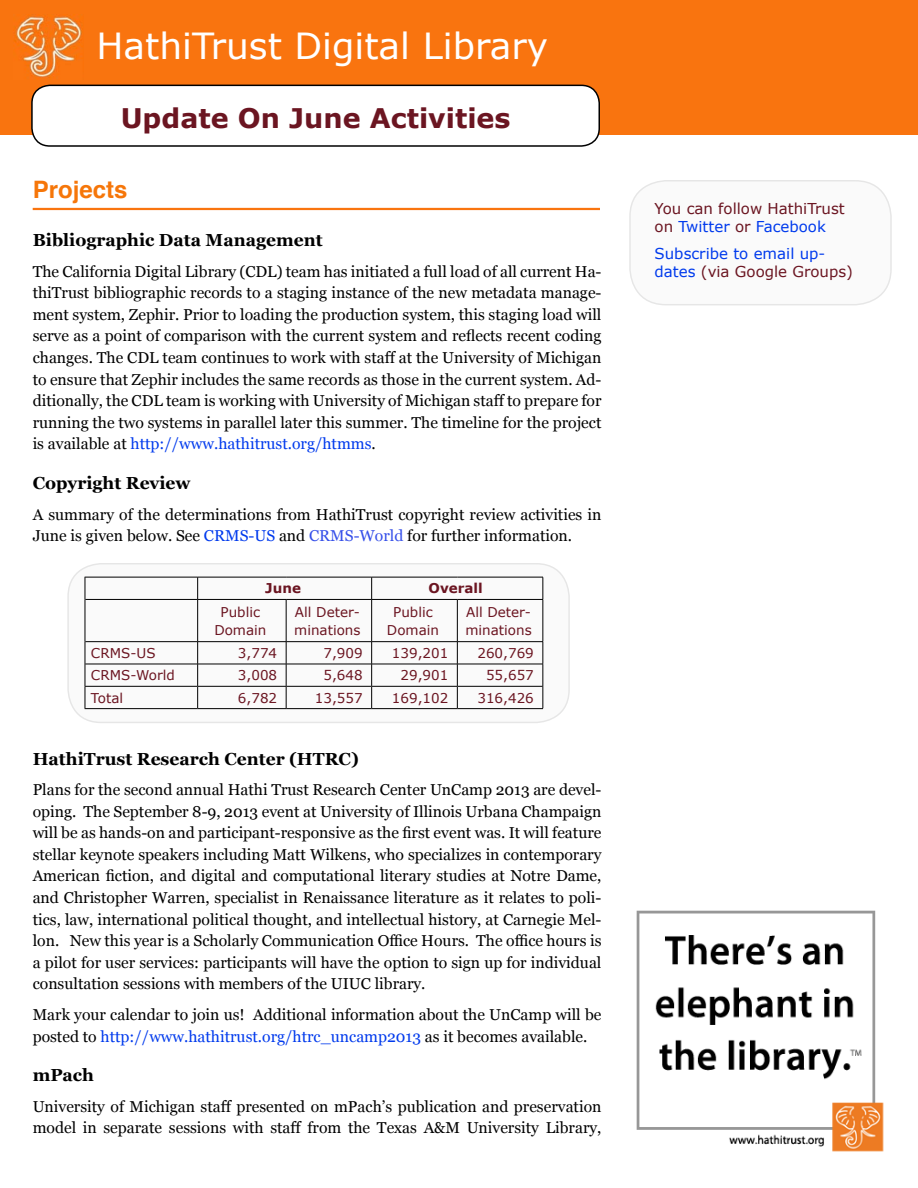
<style>
.page{position:relative;width:918px;height:1188px;background:#fff}
.page>*{position:absolute;margin:0;border:0;box-sizing:border-box;transform-origin:0 0}
.t1{font:36px "Verdana";color:#fff}
.t2{font:700 27px "Verdana";color:#6b1521}
.t3{font:700 24px "Helvetica";color:#f67609}
.t4{font:700 17.4px "Georgia";color:#000}
.t5{font:15.75px/21.6px "Georgia";color:#000}
.t6{font:15px/18px "Verdana";color:#6b1521}
.t7{font:15px/18px "Verdana";color:#003aed}
.t8{font:13.5px/18px "Verdana";color:#6b1521;text-align:center}
.t9{font:700 13.5px "Verdana";color:#6b1521}
.s1{color:#003aed}
.s2{color:#3650e9}
.s3{color:#6b1521}
</style>
<div class="page">
<hr style="left:33px;top:208px;width:567px;height:2px;background:#f9740f">
<img style="left:636px;top:910px;width:248px;height:242px">
<div style="left:0;top:0;width:918px;height:135px;background:#f9740f"></div>
<div style="left:32px;top:85px;width:567px;height:61px;background:#fff;border-radius:18px"></div>
<div style="left:31px;top:85px;width:569px;height:62px;border:2px solid #000;border-radius:18px"></div>
<img style="left:13px;top:14px;width:70px;height:64px">
<div style="left:630px;top:181px;width:261px;height:124px;background:#fafafa;border-radius:36px"></div>
<div style="left:629px;top:180px;width:263px;height:125px;border:2px solid #000;border-radius:36px"></div>
<div style="left:68px;top:564px;width:501px;height:158px;background:#fafafa;border-radius:33px"></div>
<div style="left:67px;top:563px;width:503px;height:160px;border:2px solid #000;border-radius:33px"></div>
<svg style="left:197px;top:578px;width:1px;height:21px"></svg>
<hr style="left:197px;top:600px;width:1px;height:41px;background:#000">
<hr style="left:286px;top:600px;width:1px;height:41px;background:#000">
<svg style="left:197px;top:642px;width:1px;height:66px"></svg>
<svg style="left:286px;top:642px;width:1px;height:66px"></svg>
<hr style="left:85px;top:577px;width:113px;height:1px;background:#000">
<hr style="left:198px;top:577px;width:88px;height:1px;background:#000">
<hr style="left:286px;top:577px;width:86px;height:1px;background:#000">
<hr style="left:372px;top:577px;width:85px;height:1px;background:#000">
<svg style="left:371px;top:577px;width:1px;height:22px"></svg>
<hr style="left:457px;top:577px;width:86px;height:1px;background:#000">
<svg style="left:543px;top:577px;width:1px;height:22px"></svg>
<hr style="left:85px;top:599px;width:113px;height:1px;background:#000">
<hr style="left:198px;top:599px;width:88px;height:1px;background:#000">
<hr style="left:286px;top:599px;width:86px;height:1px;background:#000">
<hr style="left:372px;top:599px;width:85px;height:1px;background:#000">
<hr style="left:371px;top:600px;width:1px;height:41px;background:#000">
<hr style="left:457px;top:599px;width:86px;height:1px;background:#000">
<hr style="left:457px;top:600px;width:1px;height:41px;background:#000">
<hr style="left:543px;top:600px;width:1px;height:41px;background:#000">
<hr style="left:85px;top:641px;width:113px;height:1px;background:#000">
<hr style="left:198px;top:641px;width:88px;height:1px;background:#000">
<hr style="left:286px;top:641px;width:86px;height:1px;background:#000">
<hr style="left:372px;top:641px;width:85px;height:1px;background:#000">
<hr style="left:457px;top:641px;width:86px;height:1px;background:#000">
<hr style="left:85px;top:664px;width:113px;height:1px;background:#000">
<hr style="left:198px;top:664px;width:88px;height:1px;background:#000">
<hr style="left:286px;top:664px;width:86px;height:1px;background:#000">
<hr style="left:372px;top:664px;width:85px;height:1px;background:#000">
<hr style="left:457px;top:664px;width:86px;height:1px;background:#000">
<svg style="left:371px;top:642px;width:1px;height:66px"></svg>
<svg style="left:457px;top:642px;width:1px;height:66px"></svg>
<svg style="left:543px;top:642px;width:1px;height:66px"></svg>
<svg style="left:85px;top:577px;width:1px;height:22px"></svg>
<hr style="left:85px;top:599px;width:1px;height:43px;background:#000">
<hr style="left:85px;top:686px;width:113px;height:1px;background:#000">
<svg style="left:85px;top:642px;width:1px;height:66px"></svg>
<hr style="left:198px;top:686px;width:88px;height:1px;background:#000">
<hr style="left:286px;top:686px;width:86px;height:1px;background:#000">
<hr style="left:372px;top:686px;width:85px;height:1px;background:#000">
<hr style="left:457px;top:686px;width:86px;height:1px;background:#000">
<hr style="left:85px;top:708px;width:113px;height:1px;background:#000">
<hr style="left:198px;top:708px;width:88px;height:1px;background:#000">
<hr style="left:286px;top:708px;width:86px;height:1px;background:#000">
<hr style="left:372px;top:708px;width:85px;height:1px;background:#000">
<hr style="left:457px;top:708px;width:86px;height:1px;background:#000">
<h1 class="t1" style="left:97px;top:21px;width:453px">HathiTrust Digital Library</h1>
<h2 class="t2" style="left:121px;top:99px;width:391px">Update On June Activities</h2>
<h3 class="t3" style="left:33px;top:170px;width:96px">Projects</h3>
<p class="t4" style="left:33px;top:227px;width:291px">Bibliographic Data Management</p>
<p class="t5" style="left:33px;top:260px;width:570px;text-align:justify">The California Digital Library (CDL) team has initiated a full load of all current Ha&shy;thiTrust bibliographic records to a staging instance of the new metadata manage&shy;ment system, Zephir. Prior to loading the production system, this staging load will serve as a point of comparison with the current system and reflects recent coding changes. The CDL team continues to work with staff at the University of Michigan to ensure that Zephir includes the same records as those in the current system. Ad&shy;ditionally, the CDL team is working with University of Michigan staff to prepare for running the two systems in parallel later this summer. The timeline for the project is available at <span class="s1">http://www.hathitrust.org/htmms</span>.</p>
<p class="t4" style="left:33px;top:470px;width:159px">Copyright Review</p>
<p class="t5" style="left:33px;top:503px;width:570px">A summary of the determinations from HathiTrust copyright review activities in<br>June is given below. See <span class="s1">CRMS-US</span> and <span class="s2">CRMS-World</span> for further information.</p>
<p class="t9" style="left:265px;top:579px;width:37px">June</p>
<p class="t9" style="left:429px;top:579px;width:56px">Overall</p>
<p class="t8" style="left:214px;top:603px;width:54px">Public<br>Domain</p>
<p class="t8" style="left:294px;top:603px;width:68px;text-align:left">All Deter&shy;minations</p>
<p class="t8" style="left:387px;top:603px;width:54px">Public<br>Domain</p>
<p class="t8" style="left:465px;top:603px;width:68px;text-align:left">All Deter&shy;minations</p>
<p class="t8" style="left:91px;top:644px;width:66px">CRMS-US</p>
<p class="t8" style="left:238px;top:644px;width:41px">3,774</p>
<p class="t8" style="left:323px;top:644px;width:41px">7,909</p>
<p class="t8" style="left:392px;top:644px;width:58px">139,201</p>
<p class="t8" style="left:477px;top:644px;width:58px">260,769</p>
<p class="t8" style="left:91px;top:666px;width:85px">CRMS-World</p>
<p class="t8" style="left:238px;top:666px;width:41px">3,008</p>
<p class="t8" style="left:323px;top:666px;width:41px">5,648</p>
<p class="t8" style="left:401px;top:666px;width:49px">29,901</p>
<p class="t8" style="left:486px;top:666px;width:49px">55,657</p>
<p class="t8" style="left:91px;top:689px;width:34px">Total</p>
<p class="t8" style="left:238px;top:689px;width:41px">6,782</p>
<p class="t8" style="left:315px;top:689px;width:49px">13,557</p>
<p class="t8" style="left:392px;top:689px;width:58px">169,102</p>
<p class="t8" style="left:477px;top:689px;width:58px">316,426</p>
<p class="t4" style="left:33px;top:745px;width:328px">HathiTrust Research Center (HTRC)</p>
<p class="t5" style="left:33px;top:778px;width:570px;text-align:justify">Plans for the second annual Hathi Trust Research Center UnCamp 2013 are devel&shy;oping. The September 8-9, 2013 event at University of Illinois Urbana Champaign will be as hands-on and participant-responsive as the first event was. It will feature stellar keynote speakers including Matt Wilkens, who specializes in contemporary American fiction, and digital and computational literary studies at Notre Dame, and Christopher Warren, specialist in Renaissance literature as it relates to poli&shy;tics, law, international political thought, and intellectual history, at Carnegie Mel&shy;lon. New this year is a Scholarly Communication Office Hours. The office hours is a pilot for user services: participants will have the option to sign up for individual consultation sessions with members of the UIUC library.</p>
<p class="t5" style="left:33px;top:1003px;width:570px">Mark your calendar to join us! Additional information about the UnCamp will be posted to <span class="s1">http://www.hathitrust.org/htrc_uncamp2013</span> as it becomes available.</p>
<p class="t4" style="left:33px;top:1062px;width:63px">mPach</p>
<p class="t5" style="left:33px;top:1095px;width:570px">University of Michigan staff presented on mPach’s publication and preservation model in separate sessions with staff from the Texas A&amp;M University Library,</p>
<p class="t6" style="left:655px;top:199px;width:192px">You can follow HathiTrust on <span class="s1">Twitter</span> or <span class="s1">Facebook</span></p>
<p class="t7" style="left:655px;top:244px;width:200px">Subscribe to email up&shy;dates <span class="s3">(via Google Groups)</span></p>
</div>
